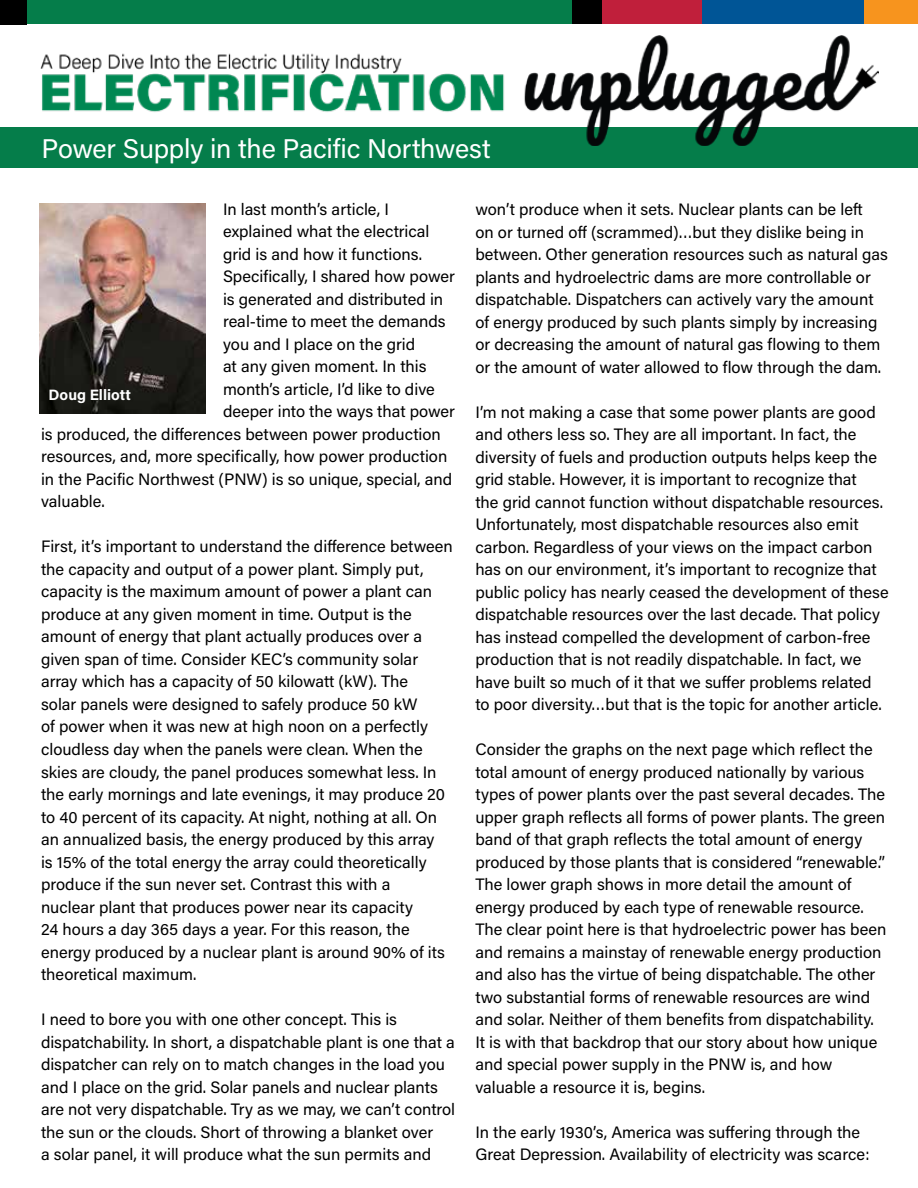
<style>
.page{position:relative;width:918px;height:1188px;background:#fff}
.page>*{position:absolute;margin:0;border:0;box-sizing:border-box;transform-origin:0 0}
.t1{font:27px "Acumin Pro";letter-spacing:-.01em;color:#fff}
.t2{font:16.5px/22.5px "Acumin Pro";color:#000}
.t3{font:700 15px "Acumin Pro";color:#fff}
</style>
<div class="page">
<div style="left:0;top:0;width:916px;height:24px;background:#057d4a"></div>
<div style="left:599px;top:0;width:103px;height:24px;background:#c01f3b"></div>
<div style="left:861px;top:0;width:57px;height:24px;background:#f7941e"></div>
<div style="left:702px;top:0;width:161px;height:24px;background:#005596"></div>
<div style="left:572px;top:0;width:30px;height:24px;background:#000"></div>
<div style="left:0;top:0;width:26px;height:24px;background:#000"></div>
<div style="left:0;top:128px;width:918px;height:40px;background:#057d4a"></div>
<img style="left:40px;top:35px;width:839px;height:110px">
<img style="left:40px;top:204px;width:165px;height:210px">
<h1 class="t1" style="left:42px;top:130px;width:450px">Power Supply in the Pacific Northwest</h1>
<p class="t2" style="left:223px;top:197px;width:168px">In last month’s article, I</p>
<p class="t2" style="left:223px;top:220px;width:208px">explained what the electrical</p>
<p class="t2" style="left:223px;top:242px;width:201px">grid is and how it functions.</p>
<p class="t2" style="left:223px;top:265px;width:233px">Specifically, I shared how power</p>
<p class="t2" style="left:223px;top:287px;width:222px">is generated and distributed in</p>
<p class="t2" style="left:223px;top:310px;width:224px">real-time to meet the demands</p>
<p class="t2" style="left:223px;top:332px;width:194px">you and I place on the grid</p>
<p class="t2" style="left:223px;top:355px;width:205px">at any given moment. In this</p>
<p class="t2" style="left:223px;top:377px;width:213px">month’s article, I’d like to dive</p>
<p class="t2" style="left:223px;top:400px;width:234px">deeper into the ways that power</p>
<p class="t2" style="left:41px;top:422px;width:401px">is produced, the differences between power production</p>
<p class="t2" style="left:41px;top:445px;width:408px">resources, and, more specifically, how power production</p>
<p class="t2" style="left:41px;top:467px;width:413px">in the Pacific Northwest (PNW) is so unique, special, and</p>
<p class="t2" style="left:41px;top:490px;width:65px">valuable.</p>
<p class="t2" style="left:41px;top:535px;width:413px">First, it’s important to understand the difference between the capacity and output of a power plant. Simply put, capacity is the maximum amount of power a plant can produce at any given moment in time. Output is the amount of energy that plant actually produces over a given span of time. Consider KEC’s community solar array which has a capacity of 50 kilowatt (kW). The<br>solar panels were designed to safely produce 50 kW<br>of power when it was new at high noon on a perfectly cloudless day when the panels were clean. When the skies are cloudy, the panel produces somewhat less. In the early mornings and late evenings, it may produce 20 to 40 percent of its capacity. At night, nothing at all. On an annualized basis, the energy produced by this array<br>is 15% of the total energy the array could theoretically produce if the sun never set. Contrast this with a<br>nuclear plant that produces power near its capacity<br>24 hours a day 365 days a year. For this reason, the energy produced by a nuclear plant is around 90% of its theoretical maximum.</p>
<p class="t2" style="left:41px;top:1007px;width:416px">I need to bore you with one other concept. This is dispatchability. In short, a dispatchable plant is one that a dispatcher can rely on to match changes in the load you and I place on the grid. Solar panels and nuclear plants are not very dispatchable. Try as we may, we can’t control the sun or the clouds. Short of throwing a blanket over<br>a solar panel, it will produce what the sun permits and</p>
<p class="t3" style="left:49px;top:384px;width:84px">Doug Elliott</p>
<p class="t2" style="left:475px;top:197px;width:414px">won’t produce when it sets. Nuclear plants can be left<br>on or turned off (scrammed)…but they dislike being in between. Other generation resources such as natural gas plants and hydroelectric dams are more controllable or dispatchable. Dispatchers can actively vary the amount of energy produced by such plants simply by increasing or decreasing the amount of natural gas flowing to them or the amount of water allowed to flow through the dam.</p>
<p class="t2" style="left:475px;top:400px;width:415px">I’m not making a case that some power plants are good and others less so. They are all important. In fact, the diversity of fuels and production outputs helps keep the grid stable. However, it is important to recognize that<br>the grid cannot function without dispatchable resources.<br>Unfortunately, most dispatchable resources also emit carbon. Regardless of your views on the impact carbon has on our environment, it’s important to recognize that public policy has nearly ceased the development of these dispatchable resources over the last decade. That policy has instead compelled the development of carbon-free production that is not readily dispatchable. In fact, we have built so much of it that we suffer problems related to poor diversity…but that is the topic for another article.</p>
<p class="t2" style="left:475px;top:738px;width:413px">Consider the graphs on the next page which reflect the total amount of energy produced nationally by various types of power plants over the past several decades. The upper graph reflects all forms of power plants. The green band of that graph reflects the total amount of energy produced by those plants that is considered “renewable.” The lower graph shows in more detail the amount of energy produced by each type of renewable resource.<br>The clear point here is that hydroelectric power has been and remains a mainstay of renewable energy production and also has the virtue of being dispatchable. The other two substantial forms of renewable resources are wind and solar. Neither of them benefits from dispatchability.<br>It is with that backdrop that our story about how unique and special power supply in the PNW is, and how valuable a resource it is, begins.</p>
<p class="t2" style="left:475px;top:1120px;width:396px">In the early 1930’s, America was suffering through the<br>Great Depression. Availability of electricity was scarce:</p>
</div>
